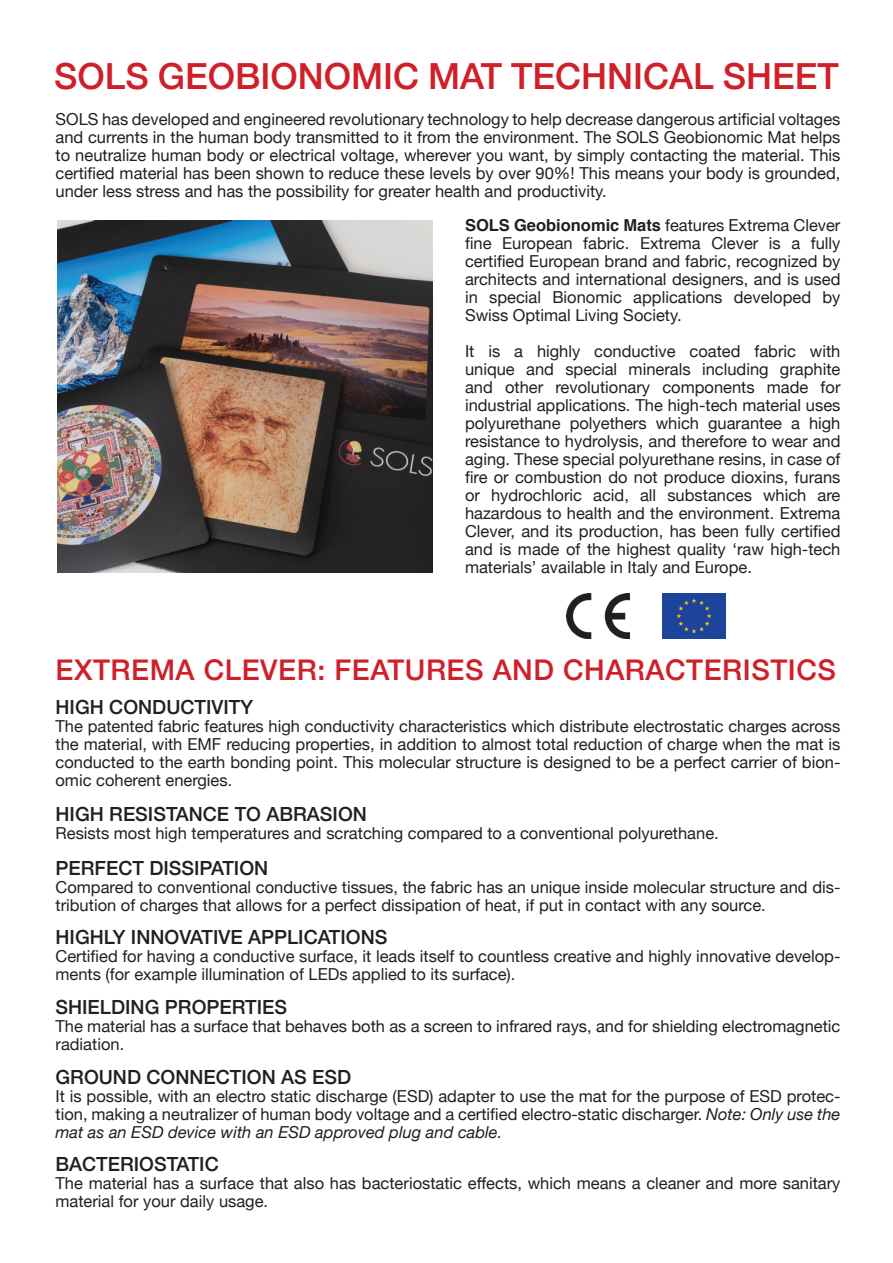
<style>
.page{position:relative;width:893px;height:1263px;background:#fff}
.page>*{position:absolute;margin:0;border:0;box-sizing:border-box;transform-origin:0 0}
.t1{font:500 36px "Helvetica Neue";color:#cf2029}
.t2{font:500 28.5px "Helvetica Neue";letter-spacing:.02em;color:#cf2029}
.t3{font:500 19.5px "Helvetica Neue";color:#231f20}
.t4{font:16.5px/18px "Helvetica Neue";color:#231f20;text-align:justify}
.s1{font-family:"Helvetica";font-weight:700}
.s2{font-style:italic}
</style>
<div class="page">
<img style="left:57px;top:221px;width:375px;height:352px">
<img style="left:567px;top:594px;width:63px;height:44px">
<img style="left:662px;top:594px;width:63px;height:44px">
<h1 class="t1" style="left:54px;top:47px;width:786px">SOLS GEOBIONOMIC MAT TECHNICAL SHEET</h1>
<p class="t4" style="left:56px;top:111px;width:786px">SOLS has developed and engineered revolutionary technology to help decrease dangerous artificial voltages and currents in the human body transmitted to it from the environment. The SOLS Geobionomic Mat helps to neutralize human body or electrical voltage, wherever you want, by simply contacting the material. This certified material has been shown to reduce these levels by over 90%! This means your body is grounded, under less stress and has the possibility for greater health and productivity.</p>
<p class="t4" style="left:465px;top:217px;width:377px"><span class="s1">SOLS Geobionomic Mats</span> features Extrema Clever fine European fabric. Extrema Clever is a fully certified European brand and fabric, recognized by architects and international designers, and is used in special Bionomic applications developed by Swiss Optimal Living Society.</p>
<p class="t4" style="left:465px;top:343px;width:377px">It is a highly conductive coated fabric with unique and special minerals including graphite and other revolutionary components made for industrial applications. The high-tech material uses polyurethane polyethers which guarantee a high resistance to hydrolysis, and therefore to wear and aging. These special polyurethane resins, in case of fire or combustion do not produce dioxins, furans or hydrochloric acid, all substances which are hazardous to health and the environment. Extrema Clever, and its production, has been fully certified and is made of the highest quality ‘raw high-tech materials’ available in Italy and Europe.</p>
<h2 class="t2" style="left:56px;top:647px;width:782px">EXTREMA CLEVER: FEATURES AND CHARACTERISTICS</h2>
<p class="t3" style="left:56px;top:691px;width:199px">HIGH CONDUCTIVITY</p>
<p class="t4" style="left:56px;top:718px;width:786px">The patented fabric features high conductivity characteristics which distribute electrostatic charges across the material, with EMF reducing properties, in addition to almost total reduction of charge when the mat is conducted to the earth bonding point. This molecular structure is designed to be a perfect carrier of bion&shy;omic coherent energies.</p>
<p class="t3" style="left:56px;top:798px;width:313px">HIGH RESISTANCE TO ABRASION</p>
<p class="t4" style="left:56px;top:825px;width:665px">Resists most high temperatures and scratching compared to a conventional polyurethane.</p>
<p class="t3" style="left:56px;top:852px;width:214px">PERFECT DISSIPATION</p>
<p class="t4" style="left:56px;top:879px;width:786px">Compared to conventional conductive tissues, the fabric has an unique inside molecular structure and dis&shy;tribution of charges that allows for a perfect dissipation of heat, if put in contact with any source.</p>
<p class="t3" style="left:56px;top:921px;width:333px">HIGHLY INNOVATIVE APPLICATIONS</p>
<p class="t4" style="left:56px;top:948px;width:786px">Certified for having a conductive surface, it leads itself to countless creative and highly innovative develop&shy;ments (for example illumination of LEDs applied to its surface).</p>
<p class="t3" style="left:56px;top:991px;width:233px">SHIELDING PROPERTIES</p>
<p class="t4" style="left:56px;top:1018px;width:786px">The material has a surface that behaves both as a screen to infrared rays, and for shielding electromagnetic radiation.</p>
<p class="t3" style="left:56px;top:1061px;width:297px">GROUND CONNECTION AS ESD</p>
<p class="t4" style="left:56px;top:1087px;width:786px">It is possible, with an electro static discharge (ESD) adapter to use the mat for the purpose of ESD protec&shy;tion, making a neutralizer of human body voltage and a certified electro-static discharger. <span class="s2">Note: Only use the mat as an ESD device with an ESD approved plug and cable.</span></p>
<p class="t3" style="left:56px;top:1148px;width:165px">BACTERIOSTATIC</p>
<p class="t4" style="left:56px;top:1175px;width:786px">The material has a surface that also has bacteriostatic effects, which means a cleaner and more sanitary material for your daily usage.</p>
</div>
